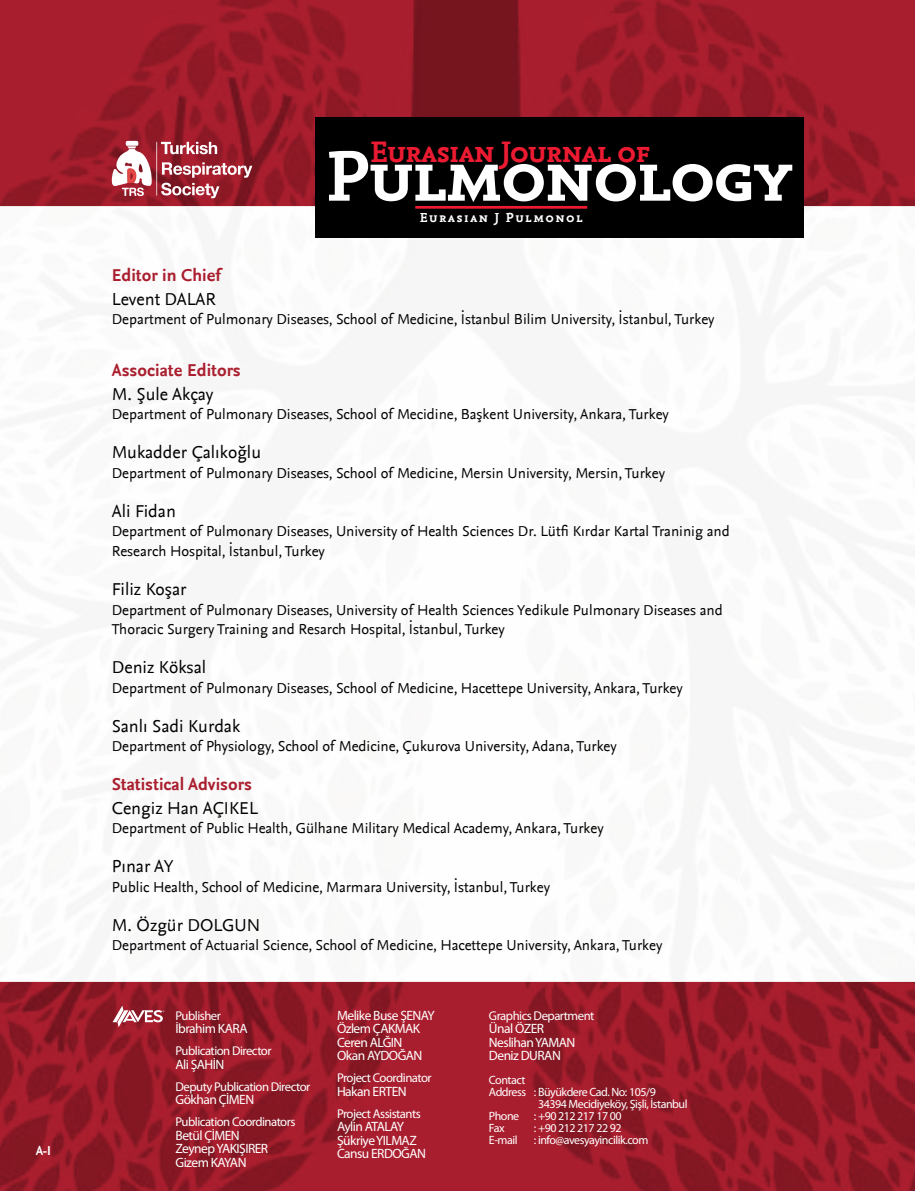
<style>
.page{position:relative;width:915px;height:1191px;background:#fff}
.page>*{position:absolute;margin:0;border:0;box-sizing:border-box;transform-origin:0 0}
.t1{font:75px "Nexus Mix Bold SC";letter-spacing:-.04em;color:#fff}
.t2{font:31.05px "Nexus Mix Bold SC";letter-spacing:-.04em;color:#ed1b32}
.t3{font:18px "Nexus Sans";color:#000}
.t4{font:700 18px "Nexus Sans";color:#aa1f2f}
.t5{font:15px/19.5px "Nexus Sans";color:#000}
.t6{font:13.8px "Nexus Mix Bold SC";letter-spacing:.1em;color:#fff}
.t7{font:13.5px/13.5px "Myriad Pro";letter-spacing:-.04em;color:#fff}
.t8{font:700 13.5px "Nexus Sans";color:#fff}
.t9{font:12.75px "Myriad Pro";letter-spacing:-.04em;color:#fff}
.t10{font:12px "Myriad Pro";letter-spacing:-.04em;color:#fff}
</style>
<div class="page">
<img style="left:0;top:0;width:914px;height:1191px">
<div style="left:0;top:206px;width:914px;height:775px;background:#fff"></div>
<svg style="left:111px;top:141px;width:141px;height:57px"></svg>
<svg style="left:112px;top:1005px;width:52px;height:22px"></svg>
<div style="left:315px;top:118px;width:488px;height:120px;background:#000"></div>
<hr style="left:415px;top:206px;width:172px;height:3px;background:#ed1b32">
<p class="t8" style="left:36px;top:1142px;width:17px">A-I</p>
<h2 class="t2" style="left:370px;top:134px;width:281px">Eurasıan Journal of</h2>
<h1 class="t1" style="left:326px;top:132px;width:468px">Pulmonology</h1>
<p class="t6" style="left:419px;top:209px;width:164px">Eurasian J Pulmonol</p>
<p class="t4" style="left:112px;top:264px;width:111px">Editor in Chief</p>
<p class="t3" style="left:112px;top:288px;width:106px">Levent DALAR</p>
<p class="t5" style="left:112px;top:310px;width:604px">Department of Pulmonary Diseases, School of Medicine, İstanbul Bilim University, İstanbul, Turkey</p>
<p class="t4" style="left:112px;top:359px;width:131px">Associate Editors</p>
<p class="t3" style="left:112px;top:383px;width:103px">M. Şule Akçay</p>
<p class="t5" style="left:112px;top:405px;width:558px">Department of Pulmonary Diseases, School of Mecidine, Başkent University, Ankara, Turkey</p>
<p class="t3" style="left:112px;top:442px;width:151px">Mukadder Çalıkoğlu</p>
<p class="t5" style="left:112px;top:463px;width:554px">Department of Pulmonary Diseases, School of Medicine, Mersin University, Mersin, Turkey</p>
<p class="t3" style="left:112px;top:500px;width:66px">Ali Fidan</p>
<p class="t5" style="left:112px;top:522px;width:619px">Department of Pulmonary Diseases, University of Health Sciences Dr. Lütfi Kırdar Kartal Traninig and<br>Research Hospital, İstanbul, Turkey</p>
<p class="t3" style="left:112px;top:578px;width:76px">Filiz Koşar</p>
<p class="t5" style="left:112px;top:600px;width:612px">Department of Pulmonary Diseases, University of Health Sciences Yedikule Pulmonary Diseases and<br>Thoracic Surgery Training and Resarch Hospital, İstanbul, Turkey</p>
<p class="t3" style="left:112px;top:656px;width:96px">Deniz Köksal</p>
<p class="t5" style="left:112px;top:678px;width:572px">Department of Pulmonary Diseases, School of Medicine, Hacettepe University, Ankara, Turkey</p>
<p class="t3" style="left:112px;top:715px;width:130px">Sanlı Sadi Kurdak</p>
<p class="t5" style="left:112px;top:736px;width:506px">Department of Physiology, School of Medicine, Çukurova University, Adana, Turkey</p>
<p class="t4" style="left:112px;top:773px;width:142px">Statistical Advisors</p>
<p class="t3" style="left:112px;top:797px;width:148px">Cengiz Han AÇIKEL</p>
<p class="t5" style="left:112px;top:818px;width:493px">Department of Public Health, Gülhane Military Medical Academy, Ankara, Turkey</p>
<p class="t3" style="left:112px;top:855px;width:63px">Pınar AY</p>
<p class="t5" style="left:112px;top:877px;width:439px">Public Health, School of Medicine, Marmara University, İstanbul, Turkey</p>
<p class="t3" style="left:112px;top:914px;width:150px">M. Özgür DOLGUN</p>
<p class="t5" style="left:112px;top:935px;width:552px">Department of Actuarial Science, School of Medicine, Hacettepe University, Ankara, Turkey</p>
<p class="t9" style="left:175px;top:1007px;width:47px">Publisher</p>
<p class="t7" style="left:175px;top:1021px;width:74px">İbrahim KARA</p>
<p class="t9" style="left:175px;top:1043px;width:98px">Publication Director</p>
<p class="t7" style="left:175px;top:1057px;width:50px">Ali ŞAHİN</p>
<p class="t9" style="left:175px;top:1078px;width:136px">Deputy Publication Director</p>
<p class="t7" style="left:175px;top:1092px;width:80px">Gökhan ÇİMEN</p>
<p class="t9" style="left:175px;top:1114px;width:121px">Publication Coordinators</p>
<p class="t7" style="left:175px;top:1128px;width:94px">Betül ÇİMEN<br>Zeynep YAKIŞIRER<br>Gizem KAYAN</p>
<p class="t7" style="left:337px;top:1008px;width:99px">Melike Buse ŞENAY<br>Özlem ÇAKMAK<br>Ceren ALĞIN<br>Okan AYDOĞAN</p>
<p class="t9" style="left:337px;top:1070px;width:96px">Project Coordinator</p>
<p class="t7" style="left:337px;top:1084px;width:71px">Hakan ERTEN</p>
<p class="t9" style="left:337px;top:1105px;width:85px">Project Assistants</p>
<p class="t7" style="left:337px;top:1119px;width:90px">Aylin ATALAY<br>Şükriye YILMAZ<br>Cansu ERDOĞAN</p>
<p class="t9" style="left:489px;top:1007px;width:107px">Graphics Department</p>
<p class="t7" style="left:489px;top:1021px;width:88px">Ünal ÖZER<br>Neslihan YAMAN<br>Deniz DURAN</p>
<p class="t10" style="left:489px;top:1072px;width:38px">Contact</p>
<p class="t10" style="left:489px;top:1084px;width:168px">Address : Büyükdere Cad. No: 105/9</p>
<p class="t10" style="left:538px;top:1096px;width:151px">34394 Mecidiyeköy, Şişli, İstanbul</p>
<p class="t10" style="left:489px;top:1108px;width:134px">Phone : +90 212 217 17 00</p>
<p class="t10" style="left:489px;top:1120px;width:17px">Fax</p>
<p class="t10" style="left:534px;top:1120px;width:89px">: +90 212 217 22 92</p>
<p class="t10" style="left:489px;top:1132px;width:30px">E-mail</p>
<p class="t10" style="left:534px;top:1132px;width:116px">: info@avesyayincilik.com</p>
</div>
